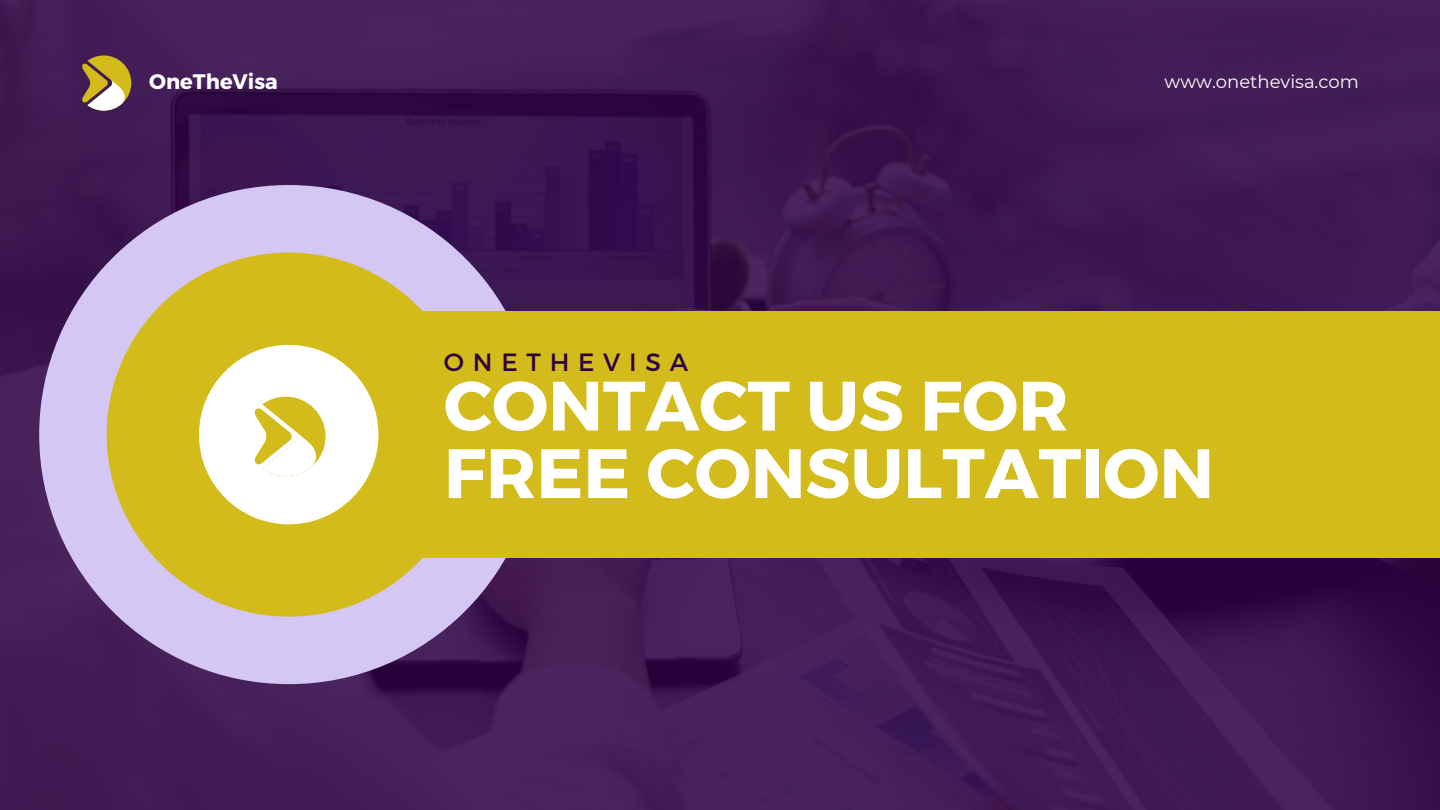
<style>
.page{position:relative;width:1440px;height:810px;background:#fff}
.page>*{position:absolute;margin:0;border:0;box-sizing:border-box;transform-origin:0 0}
.t1{font:700 69.7px/67.5px "Montserrat";color:#fff}
.t2{font:24.9px "Montserrat";letter-spacing:.35em;color:#2d0042}
.t3{font:700 21px "Montserrat";color:#fff}
.t4{font:18px "Montserrat";color:#fff}
</style>
<div class="page">
<img style="left:0;top:0;width:1440px;height:810px">
<div style="left:39px;top:185px;width:499px;height:499px;background:#d5c7f4;border-radius:50%"></div>
<div style="left:289px;top:311px;width:1151px;height:247px;background:#d2bb1b"></div>
<svg style="left:80px;top:55px;width:51px;height:56px"></svg>
<div style="left:107px;top:253px;width:364px;height:364px;background:#d2bb1b;border-radius:50%"></div>
<div style="left:199px;top:345px;width:179px;height:179px;background:#fff;border-radius:50%"></div>
<svg style="left:254px;top:397px;width:71px;height:79px"></svg>
<p class="t3" style="left:149px;top:67px;width:130px">OneTheVisa</p>
<p class="t4" style="left:1165px;top:71px;width:196px">www.onethevisa.com</p>
<p class="t2" style="left:444px;top:346px;width:246px">ONETHEVISA</p>
<h3 class="t1" style="left:444px;top:368px;width:772px">CONTACT US FOR<br>FREE CONSULTATION</h3>
</div>
